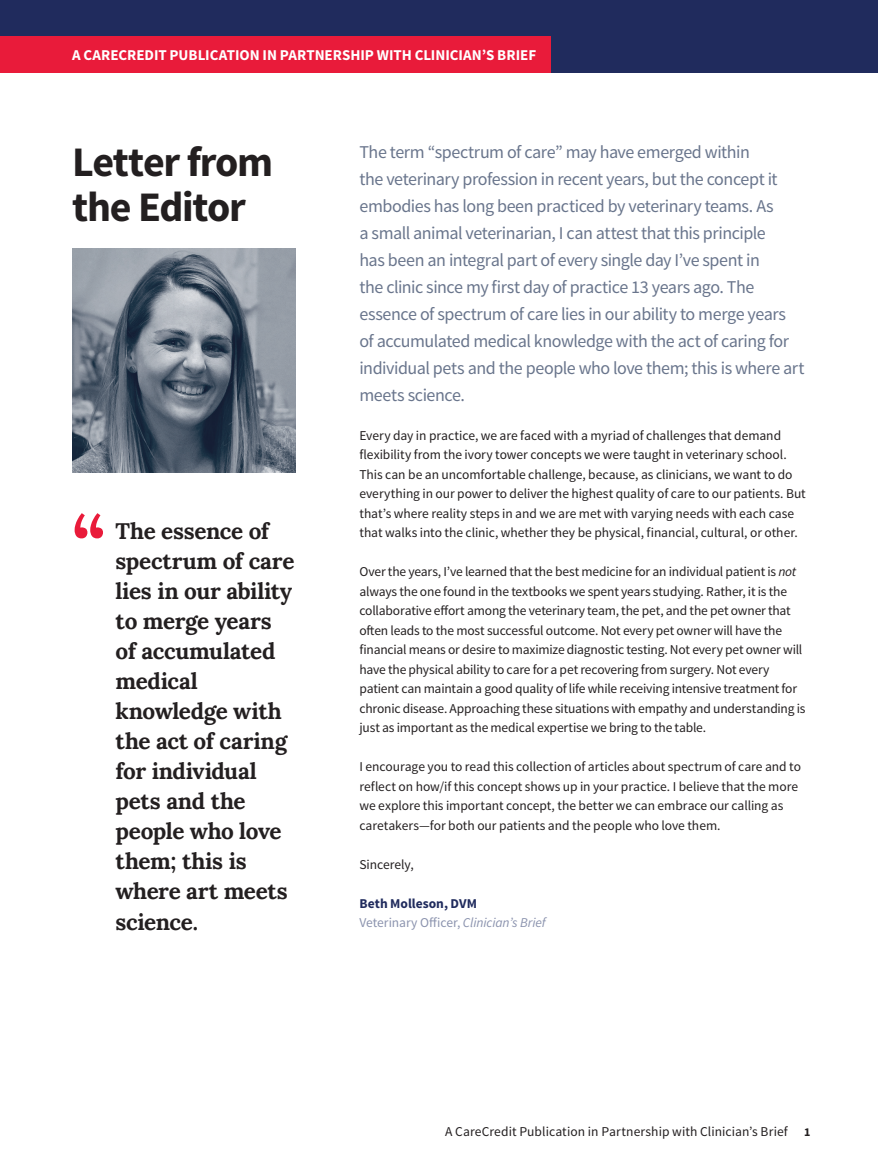
<style>
.page{position:relative;width:878px;height:1175px;background:#fff}
.page>*{position:absolute;margin:0;border:0;box-sizing:border-box;transform-origin:0 0}
.t1{font:700 78px "Lora";color:#e91b3a}
.t2{font:700 42px/45px "Source Sans Pro";letter-spacing:-.03em;color:#231f20}
.t3{font:700 22.5px/30px "Lora";letter-spacing:-.015em;color:#231f20}
.t4{font:18px/27px "Source Sans Pro";letter-spacing:-.025em;color:#69758c}
.t5{font:700 15px "Source Sans Pro";color:#fff}
.t6{font:13.5px/19.5px "Source Sans Pro";letter-spacing:-.01em;color:#231f20}
.t7{font:13.5px/19.5px "Source Sans Pro";letter-spacing:-.005em;color:#8b93ae}
.s1{font-style:italic}
.s2{font-weight:700;color:#202b5d}
.s3{font-weight:700;font-size:12px}
</style>
<div class="page">
<div style="left:0;top:0;width:878px;height:72px;background:#202b5d"></div>
<img style="left:72px;top:249px;width:224px;height:223px">
<div style="left:0;top:36px;width:550px;height:36px;background:#e91b3a"></div>
<p class="t5" style="left:72px;top:45px;width:465px">A CARECREDIT PUBLICATION IN PARTNERSHIP WITH CLINICIAN’S BRIEF</p>
<h2 class="t2" style="left:72px;top:141px;width:203px">Letter from the Editor</h2>
<p class="t4" style="left:359px;top:138px;width:446px">The term “spectrum of care” may have emerged within<br>the veterinary profession in recent years, but the concept it embodies has long been practiced by veterinary teams. As<br>a small animal veterinarian, I can attest that this principle<br>has been an integral part of every single day I’ve spent in<br>the clinic since my first day of practice 13 years ago. The essence of spectrum of care lies in our ability to merge years of accumulated medical knowledge with the act of caring for individual pets and the people who love them; this is where art meets science.</p>
<p class="t6" style="left:359px;top:426px;width:448px">Every day in practice, we are faced with a myriad of challenges that demand flexibility from the ivory tower concepts we were taught in veterinary school.<br>This can be an uncomfortable challenge, because, as clinicians, we want to do everything in our power to deliver the highest quality of care to our patients. But that’s where reality steps in and we are met with varying needs with each case that walks into the clinic, whether they be physical, financial, cultural, or other.</p>
<p class="t6" style="left:359px;top:562px;width:447px">Over the years, I’ve learned that the best medicine for an individual patient is <span class="s1">not </span>always the one found in the textbooks we spent years studying. Rather, it is the collaborative effort among the veterinary team, the pet, and the pet owner that often leads to the most successful outcome. Not every pet owner will have the financial means or desire to maximize diagnostic testing. Not every pet owner will have the physical ability to care for a pet recovering from surgery. Not every patient can maintain a good quality of life while receiving intensive treatment for chronic disease. Approaching these situations with empathy and understanding is just as important as the medical expertise we bring to the table.</p>
<p class="t6" style="left:359px;top:757px;width:443px">I encourage you to read this collection of articles about spectrum of care and to reflect on how/if this concept shows up in your practice. I believe that the more we explore this important concept, the better we can embrace our calling as caretakers—for both our patients and the people who love them.</p>
<p class="t6" style="left:359px;top:854px;width:56px">Sincerely,</p>
<p class="t7" style="left:359px;top:893px;width:188px"><span class="s2">Beth Molleson, DVM<br></span>Veterinary Officer, <span class="s1">Clinician’s Brief</span></p>
<h1 class="t1" style="left:72px;top:485px;width:34px">“</h1>
<h3 class="t3" style="left:116px;top:515px;width:180px">The essence of spectrum of care lies in our ability to merge years of accumulated medical knowledge with the act of caring for individual pets and the people who love them; this is where art meets science.</h3>
<p class="t6" style="left:445px;top:1121px;width:367px">A CareCredit Publication in Partnership with Clinician’s Brief <span class="s3">1</span></p>
</div>
